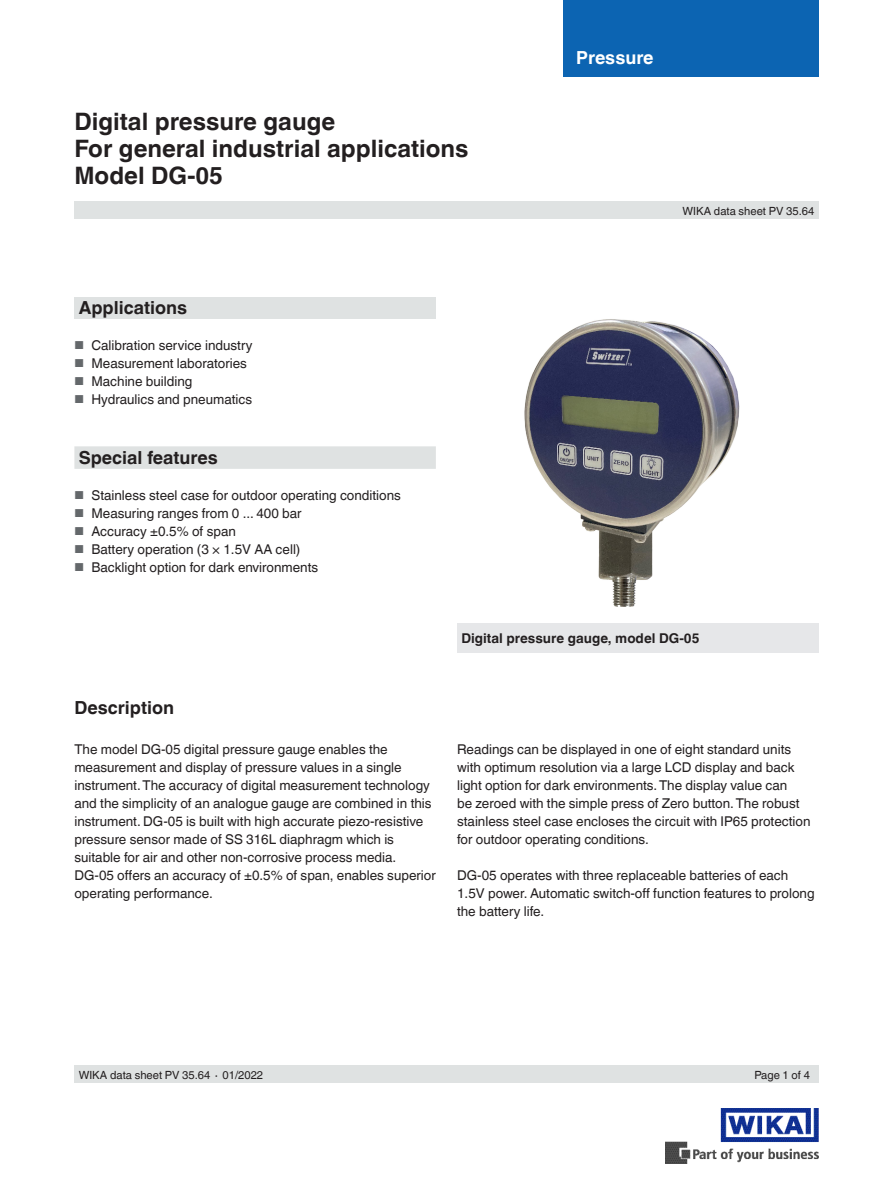
<style>
.page{position:relative;width:893px;height:1188px;background:#fff}
.page>*{position:absolute;margin:0;border:0;box-sizing:border-box;transform-origin:0 0}
.Headline{font:700 24px "Helvetica World";color:#231f20}
.Subheadline1{font:700 18px "Helvetica World";color:#231f20}
.Subheadline1_grey_fi{font:700 18px "Helvetica World";color:#231f20}
.t1{font:700 18px "Helvetica World";color:#fff}
.Running_text{font:13.5px/18px "Helvetica World";color:#231f20}
.Running_text-2{font:700 13.5px "Helvetica World";color:#231f20}
.Small_text{font:11.25px "Helvetica World";color:#231f20}
.s1{font-size:11.55px;color:#64686b}
</style>
<div class="page">
<div style="left:74px;top:297px;width:362px;height:22px;background:#dfe2e2"></div>
<div style="left:74px;top:202px;width:745px;height:17px;background:#dfe2e2"></div>
<div style="left:74px;top:1066px;width:745px;height:17px;background:#dfe2e2"></div>
<img style="left:665px;top:1109px;width:154px;height:55px">
<div style="left:563px;top:0;width:256px;height:77px;background:#0c64b2"></div>
<div style="left:74px;top:446px;width:362px;height:23px;background:#dfe2e2"></div>
<div style="left:457px;top:623px;width:362px;height:30px;background:#e6e7e9"></div>
<img style="left:524px;top:319px;width:216px;height:287px">
<p class="Headline" style="left:74px;top:107px;width:262px">Digital pressure gauge</p>
<p class="Headline" style="left:74px;top:134px;width:396px">For general industrial applications</p>
<p class="Headline" style="left:74px;top:161px;width:150px">Model DG-05</p>
<p class="Subheadline1" style="left:79px;top:297px;width:110px">Applications</p>
<p class="Running_text" style="left:74px;top:336px;width:180px"><span class="s1">■</span> Calibration service industry</p>
<p class="Running_text" style="left:74px;top:354px;width:174px"><span class="s1">■</span> Measurement laboratories</p>
<p class="Running_text" style="left:74px;top:372px;width:120px"><span class="s1">■</span> Machine building</p>
<p class="Running_text" style="left:74px;top:390px;width:179px"><span class="s1">■</span> Hydraulics and pneumatics</p>
<p class="Subheadline1_grey_fi" style="left:79px;top:447px;width:141px">Special features</p>
<p class="Running_text" style="left:74px;top:486px;width:328px"><span class="s1">■</span> Stainless steel case for outdoor operating conditions</p>
<p class="Running_text" style="left:74px;top:504px;width:229px"><span class="s1">■</span> Measuring ranges from 0 ... 400 bar</p>
<p class="Running_text" style="left:74px;top:522px;width:163px"><span class="s1">■</span> Accuracy ±0.5% of span</p>
<p class="Running_text" style="left:74px;top:540px;width:228px"><span class="s1">■</span> Battery operation (3 × 1.5V AA cell)</p>
<p class="Running_text" style="left:74px;top:558px;width:245px"><span class="s1">■</span> Backlight option for dark environments</p>
<h2 class="t1" style="left:576px;top:47px;width:79px">Pressure</h2>
<p class="Small_text" style="left:682px;top:204px;width:133px">WIKA data sheet PV 35.64</p>
<p class="Subheadline1" style="left:74px;top:698px;width:101px">Description</p>
<p class="Running_text-2" style="left:461px;top:630px;width:240px">Digital pressure gauge, model DG-05</p>
<p class="Running_text" style="left:74px;top:740px;width:363px">The model DG-05 digital pressure gauge enables the measurement and display of pressure values in a single instrument. The accuracy of digital measurement technology and the simplicity of an analogue gauge are combined in this instrument. DG‑05 is built with high accurate piezo‑resistive pressure sensor made of SS 316L diaphragm which is suitable for air and other non-corrosive process media.<br>DG-05 offers an accuracy of ±0.5% of span, enables superior operating performance.</p>
<p class="Running_text" style="left:457px;top:740px;width:355px">Readings can be displayed in one of eight standard units with optimum resolution via a large LCD display and back light option for dark environments. The display value can<br>be zeroed with the simple press of Zero button. The robust stainless steel case encloses the circuit with IP65 protection for outdoor operating conditions.</p>
<p class="Running_text" style="left:457px;top:866px;width:359px">DG-05 operates with three replaceable batteries of each<br>1.5V power. Automatic switch-off function features to prolong the battery life.</p>
<p class="Small_text" style="left:79px;top:1068px;width:186px">WIKA data sheet PV 35.64 ∙ 01/2022</p>
<p class="Small_text" style="left:754px;top:1068px;width:57px">Page 1 of 4</p>
</div>
